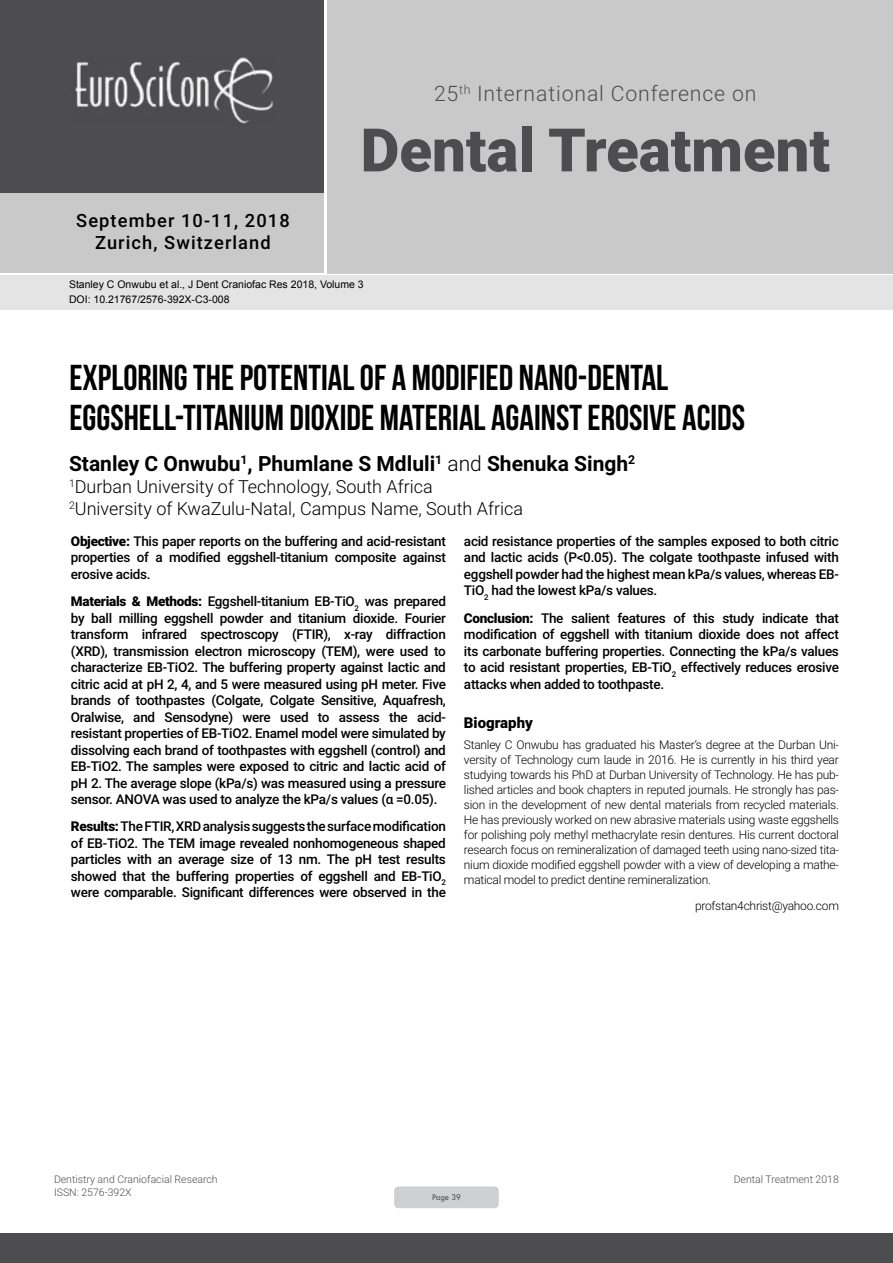
<style>
.page{position:relative;width:893px;height:1263px;background:#fff}
.page>*{position:absolute;margin:0;border:0;box-sizing:border-box;transform-origin:0 0}
.t1{font:900 60px "Roboto";color:#4d4d4f}
.t2{font:36px/39.6px "Bebas Neue";color:#000}
.t3{font:300 21.3px "Roboto";letter-spacing:.04em;color:#4d4d4f}
.t4{font:700 21px "Roboto";color:#000}
.t5{font:500 18.3px/21.9px "Roboto";letter-spacing:.06em;color:#000;text-align:center}
.t6{font:300 18px/21.6px "Roboto";color:#000}
.t7{font:900 15px "Roboto";color:#000}
.t8{font:500 13.5px/16.5px "Roboto";letter-spacing:-.02em;color:#000;text-align:justify}
.t9{font:300 12px/15px "Roboto";letter-spacing:-.02em;color:#000;text-align:justify}
.t10{font:10.5px/14.4px "Arial";color:#000}
.t11{font:300 10.5px "Roboto";color:#4d4d4f}
.t12{font:9px "Tw Cen";letter-spacing:-.02em;color:#4d4d4f;scale:.95 1}
.s1{font-weight:300}
.s2{font-weight:900}
</style>
<div class="page">
<div style="left:0;top:0;width:323px;height:193px;background:#4d4d4f"></div>
<div style="left:1px;top:193px;width:323px;height:80px;background:#c9c9ca"></div>
<div style="left:327px;top:0;width:566px;height:273px;background:#c9c9ca"></div>
<img style="left:75px;top:57px;width:199px;height:67px">
<div style="left:0;top:1233px;width:893px;height:30px;background:#4d4d4f"></div>
<div style="left:1px;top:275px;width:892px;height:35px;background:#e4e4e4"></div>
<div style="left:394px;top:1186px;width:105px;height:22px;background:#cfd0d2;border-radius:4px"></div>
<h3 class="t5" style="left:76px;top:209px;width:215px">September 10-11, 2018<br>Zurich, Switzerland</h3>
<h3 class="t3" style="left:434px;top:78px;width:324px">25<sup>th</sup> International Conference on</h3>
<h1 class="t1" style="left:361px;top:108px;width:471px">Dental Treatment</h1>
<p class="t10" style="left:69px;top:278px;width:296px">Stanley C Onwubu et al., J Dent Craniofac Res 2018, Volume 3<br>DOI: 10.21767/2576-392X-C3-008</p>
<h2 class="t2" style="left:69px;top:358px;width:677px">EXPLORING THE POTENTIAL OF A MODIFIED NANO-DENTAL<br>EGGSHELL-TITANIUM DIOXIDE MATERIAL AGAINST EROSIVE ACIDS</h2>
<h3 class="t4" style="left:69px;top:449px;width:568px">Stanley C Onwubu<sup>1</sup>, Phumlane S Mdluli<sup>1</sup> <span class="s1">and</span> Shenuka Singh<sup>2</sup></h3>
<h3 class="t6" style="left:69px;top:475px;width:455px"><sup>1</sup>Durban University of Technology, South Africa<br><sup>2</sup>University of KwaZulu-Natal, Campus Name, South Africa</h3>
<p class="t8" style="left:71px;top:532px;width:376px"><span class="s2">Objective:</span> This paper reports on the buffering and acid-resistant properties of a modified eggshell-titanium composite against erosive acids.</p>
<p class="t8" style="left:71px;top:592px;width:377px"><span class="s2">Materials &amp; Methods:</span> Eggshell-titanium EB-TiO<sub>2</sub> was prepared by ball milling eggshell powder and titanium dioxide. Fourier transform infrared spectroscopy (FTIR), x-ray diffraction (XRD), transmission electron microscopy (TEM), were used to characterize EB-TiO2. The buffering property against lactic and citric acid at pH 2, 4, and 5 were measured using pH meter. Five brands of toothpastes (Colgate, Colgate Sensitive, Aquafresh, Oralwise, and Sensodyne) were used to assess the acid&shy;resistant properties of EB-TiO2. Enamel model were simulated by dissolving each brand of toothpastes with eggshell (control) and EB-TiO2. The samples were exposed to citric and lactic acid of pH 2. The average slope (kPa/s) was measured using a pressure sensor. ANOVA was used to analyze the kPa/s values (α =0.05).</p>
<p class="t8" style="left:71px;top:818px;width:376px"><span class="s2">Results:</span> The FTIR, XRD analysis suggests the surface modification of EB-TiO2. The TEM image revealed nonhomogeneous shaped particles with an average size of 13 nm. The pH test results showed that the buffering properties of eggshell and EB-TiO<sub>2 </sub>were comparable. Significant differences were observed in the</p>
<p class="t8" style="left:464px;top:532px;width:376px">acid resistance properties of the samples exposed to both citric and lactic acids (P&lt;0.05). The colgate toothpaste infused with eggshell powder had the highest mean kPa/s values, whereas EB-TiO<sub>2</sub> had the lowest kPa/s values.</p>
<p class="t8" style="left:464px;top:609px;width:376px"><span class="s2">Conclusion:</span> The salient features of this study indicate that modification of eggshell with titanium dioxide does not affect its carbonate buffering properties. Connecting the kPa/s values to acid resistant properties, EB-TiO<sub>2</sub> effectively reduces erosive attacks when added to toothpaste.</p>
<p class="t7" style="left:464px;top:712px;width:70px">Biography</p>
<p class="t9" style="left:464px;top:737px;width:377px">Stanley C Onwubu has graduated his Master’s degree at the Durban Uni&shy;versity of Technology cum laude in 2016. He is currently in his third year studying towards his PhD at Durban University of Technology. He has pub&shy;lished articles and book chapters in reputed journals. He strongly has pas&shy;sion in the development of new dental materials from recycled materials.<br>He has previously worked on new abrasive materials using waste eggshells for polishing poly methyl methacrylate resin dentures. His current doctoral research focus on remineralization of damaged teeth using nano-sized tita&shy;nium dioxide modified eggshell powder with a view of developing a mathe&shy;matical model to predict dentine remineralization.</p>
<p class="t9" style="left:695px;top:898px;width:145px">profstan4christ@yahoo.com</p>
<p class="t11" style="left:54px;top:1172px;width:165px">Dentistry and Craniofacial Research</p>
<p class="t11" style="left:734px;top:1172px;width:107px">Dental Treatment 2018</p>
<p class="t11" style="left:54px;top:1185px;width:79px">ISSN: 2576-392X</p>
<p class="t12" style="left:432px;top:1192px;width:32px">Page 39</p>
</div>
